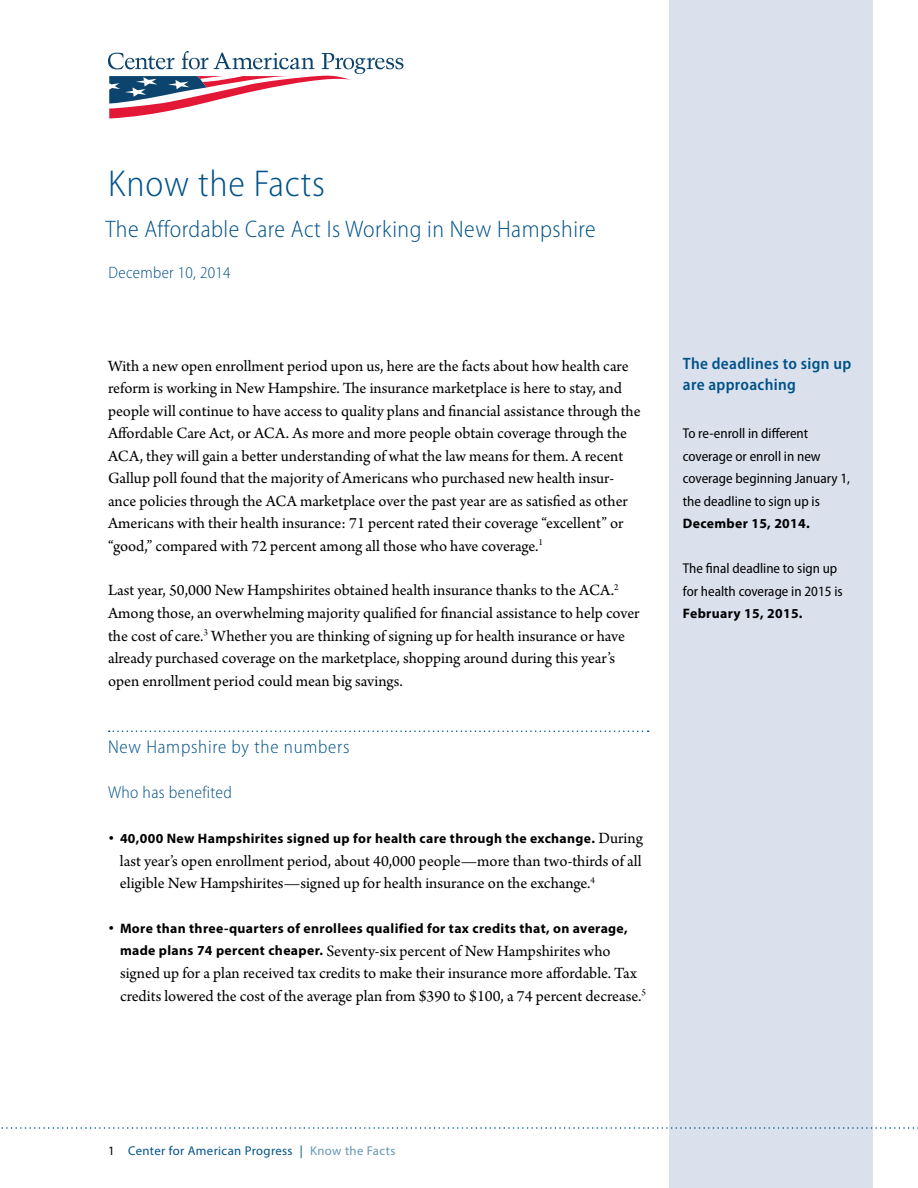
<style>
.page{position:relative;width:918px;height:1188px;background:#fff}
.page>*{position:absolute;margin:0;border:0;box-sizing:border-box;transform-origin:0 0}
.t1{font:300 semi-condensed 37.5px "Myriad Pro";letter-spacing:.02em;color:#005288}
.t2{font:300 semi-condensed 24px "Myriad Pro";letter-spacing:.02em;color:#005288}
.t3{font:300 semi-condensed 18.75px "Myriad Pro";letter-spacing:.04em;color:#005288}
.t4{font:300 semi-condensed 17.25px "Myriad Pro";letter-spacing:.02em;color:#005288}
.t5{font:16.5px/22.5px "Arno Pro";color:#000}
.t6{font:600 semi-condensed 16.5px/21px "Myriad Pro";letter-spacing:.02em;color:#005288}
.t7{font:300 semi-condensed 16.5px "Myriad Pro";letter-spacing:.02em;color:#005288}
.t8{font:semi-condensed 14.25px/22.5px "Myriad Pro";color:#000}
.t9{font:700 13.65px "Myriad Pro";letter-spacing:.025em;color:#000}
.t10{font:12.75px "Myriad Pro";letter-spacing:.03em;color:#005288}
.s1{font-family:"Arno Pro";font-weight:400;font-size:16.5px}
.s2{font-family:"Myriad Pro";font-weight:700;font-size:13.65px}
.s3{font-size:14.25px}
.s4{color:#000}
.s5{color:#6697b8}
</style>
<div class="page">
<svg style="left:108px;top:51px;width:295px;height:68px"></svg>
<div style="left:669px;top:0;width:204px;height:1188px;background:#dae1ed"></div>
<svg style="left:109px;top:730px;width:540px;height:2px"></svg>
<svg style="left:1px;top:1127px;width:917px;height:2px"></svg>
<h1 class="t1" style="left:108px;top:163px;width:218px">Know the Facts</h1>
<h2 class="t2" style="left:105px;top:216px;width:492px">The Affordable Care Act Is Working in New Hampshire</h2>
<p class="t7" style="left:109px;top:263px;width:124px">December 10, 2014</p>
<p class="t5" style="left:108px;top:355px;width:534px">With a new open enrollment period upon us, here are the facts about how health care reform is working in New Hampshire. The insurance marketplace is here to stay, and people will continue to have access to quality plans and financial assistance through the Affordable Care Act, or ACA. As more and more people obtain coverage through the ACA, they will gain a better understanding of what the law means for them. A recent Gallup poll found that the majority of Americans who purchased new health insur&shy;ance policies through the ACA marketplace over the past year are as satisfied as other Americans with their health insurance: 71 percent rated their coverage “excellent” or “good,” compared with 72 percent among all those who have coverage.<sup>1</sup></p>
<p class="t5" style="left:108px;top:580px;width:533px">Last year, 50,000 New Hampshirites obtained health insurance thanks to the ACA.<sup>2<br></sup>Among those, an overwhelming majority qualified for financial assistance to help cover the cost of care.<sup>3</sup> Whether you are thinking of signing up for health insurance or have already purchased coverage on the marketplace, shopping around during this year’s open enrollment period could mean big savings.</p>
<p class="t3" style="left:108px;top:737px;width:243px">New Hampshire by the numbers</p>
<p class="t4" style="left:108px;top:783px;width:126px">Who has benefited</p>
<p class="t9" style="left:108px;top:830px;width:536px"><sup>•</sup> 40,000 New Hampshirites signed up for health care through the exchange. <span class="s1">During</span></p>
<p class="t5" style="left:120px;top:850px;width:523px">last year’s open enrollment period, about 40,000 people—more than two-thirds of all eligible New Hampshirites—signed up for health insurance on the exchange.<sup>4</sup></p>
<p class="t9" style="left:108px;top:920px;width:521px"><sup>•</sup> More than three-quarters of enrollees qualified for tax credits that, on average,</p>
<p class="t5" style="left:120px;top:940px;width:527px"><span class="s2">made plans 74 percent cheaper.</span> Seventy-six percent of New Hampshirites who signed up for a plan received tax credits to make their insurance more affordable. Tax credits lowered the cost of the average plan from $390 to $100, a 74 percent decrease.<sup>5</sup></p>
<p class="t6" style="left:683px;top:354px;width:170px">The deadlines to sign up are approaching</p>
<p class="t8" style="left:683px;top:422px;width:169px">To re-enroll in different coverage or enroll in new coverage beginning January 1, the deadline to sign up is</p>
<p class="t9" style="left:683px;top:515px;width:128px">December 15, 2014<span class="s3">.</span></p>
<p class="t8" style="left:683px;top:557px;width:161px">The final deadline to sign up for health coverage in 2015 is</p>
<p class="t9" style="left:683px;top:605px;width:121px">February 15, 2015<span class="s3">.</span></p>
<p class="t10" style="left:108px;top:1143px;width:289px"><span class="s4">1</span> Center for American Progress | <span class="s5">Know the Facts</span></p>
</div>
